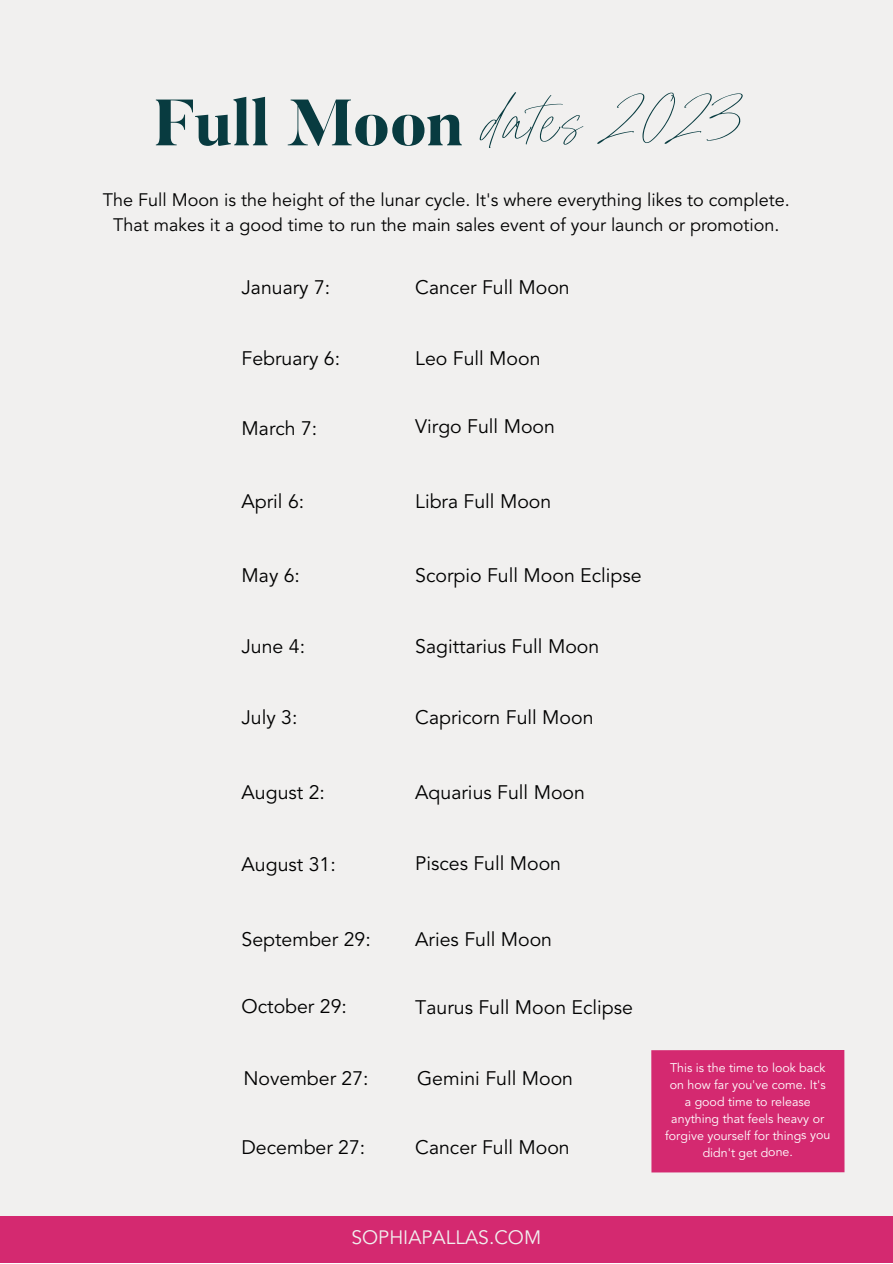
<style>
.page{position:relative;width:893px;height:1264px;background:#fff}
.page>*{position:absolute;margin:0;border:0;box-sizing:border-box;transform-origin:0 0}
.t1{font:68.85px "Margo Script";letter-spacing:.02em;color:#083b40}
.t2{font:800 64.95px "Butler";color:#083b40}
.t3{font:19.5px "Avenir LT Std";color:#000}
.t4{font:19.2px "Avenir LT Std";color:#f1f0ef}
.t5{font:18px/24.8px "Avenir LT Std";color:#000;text-align:center}
.t6{font:12.45px/17px "Avenir LT Std";color:#fff;text-align:center}
</style>
<div class="page">
<div style="left:0;top:0;width:892px;height:1262px;background:#f1f0ef"></div>
<div style="left:0;top:1216px;width:892px;height:46px;background:#d42970"></div>
<div style="left:651px;top:1049px;width:193px;height:123px;background:#d42970"></div>
<h2 class="t2" style="left:154px;top:81px;width:310px">Full Moon</h2>
<h1 class="t1" style="left:483px;top:78px;width:264px">dates 2023</h1>
<p class="t5" style="left:103px;top:188px;width:688px">The Full Moon is the height of the lunar cycle. It's where everything likes to complete.<br>That makes it a good time to run the main sales event of your launch or promotion.</p>
<p class="t3" style="left:241px;top:276px;width:90px">January 7:</p>
<p class="t3" style="left:415px;top:276px;width:156px">Cancer Full Moon</p>
<p class="t3" style="left:241px;top:347px;width:100px">February 6:</p>
<p class="t3" style="left:415px;top:347px;width:127px">Leo Full Moon</p>
<p class="t3" style="left:241px;top:416px;width:77px">March 7:</p>
<p class="t3" style="left:415px;top:415px;width:141px">Virgo Full Moon</p>
<p class="t3" style="left:241px;top:490px;width:64px">April 6:</p>
<p class="t3" style="left:415px;top:490px;width:137px">Libra Full Moon</p>
<p class="t3" style="left:241px;top:564px;width:60px">May 6:</p>
<p class="t3" style="left:415px;top:564px;width:228px">Scorpio Full Moon Eclipse</p>
<p class="t3" style="left:241px;top:635px;width:65px">June 4:</p>
<p class="t3" style="left:415px;top:635px;width:185px">Sagittarius Full Moon</p>
<p class="t3" style="left:241px;top:706px;width:57px">July 3:</p>
<p class="t3" style="left:415px;top:706px;width:180px">Capricorn Full Moon</p>
<p class="t3" style="left:241px;top:781px;width:85px">August 2:</p>
<p class="t3" style="left:415px;top:781px;width:171px">Aquarius Full Moon</p>
<p class="t3" style="left:241px;top:852px;width:96px">August 31:</p>
<p class="t3" style="left:415px;top:852px;width:147px">Pisces Full Moon</p>
<p class="t3" style="left:241px;top:927px;width:131px">September 29:</p>
<p class="t3" style="left:415px;top:927px;width:138px">Aries Full Moon</p>
<p class="t3" style="left:241px;top:995px;width:107px">October 29:</p>
<p class="t3" style="left:415px;top:995px;width:219px">Taurus Full Moon Eclipse</p>
<p class="t3" style="left:243px;top:1067px;width:127px">November 27:</p>
<p class="t3" style="left:417px;top:1067px;width:157px">Gemini Full Moon</p>
<p class="t3" style="left:241px;top:1136px;width:125px">December 27:</p>
<p class="t3" style="left:415px;top:1136px;width:156px">Cancer Full Moon</p>
<p class="t4" style="left:351px;top:1226px;width:191px">SOPHIAPALLAS.COM</p>
<p class="t6" style="left:665px;top:1059px;width:167px">This is the time to look back on how far you've come. It's a good time to release anything that feels heavy or forgive yourself for things you didn't get done.</p>
</div>
